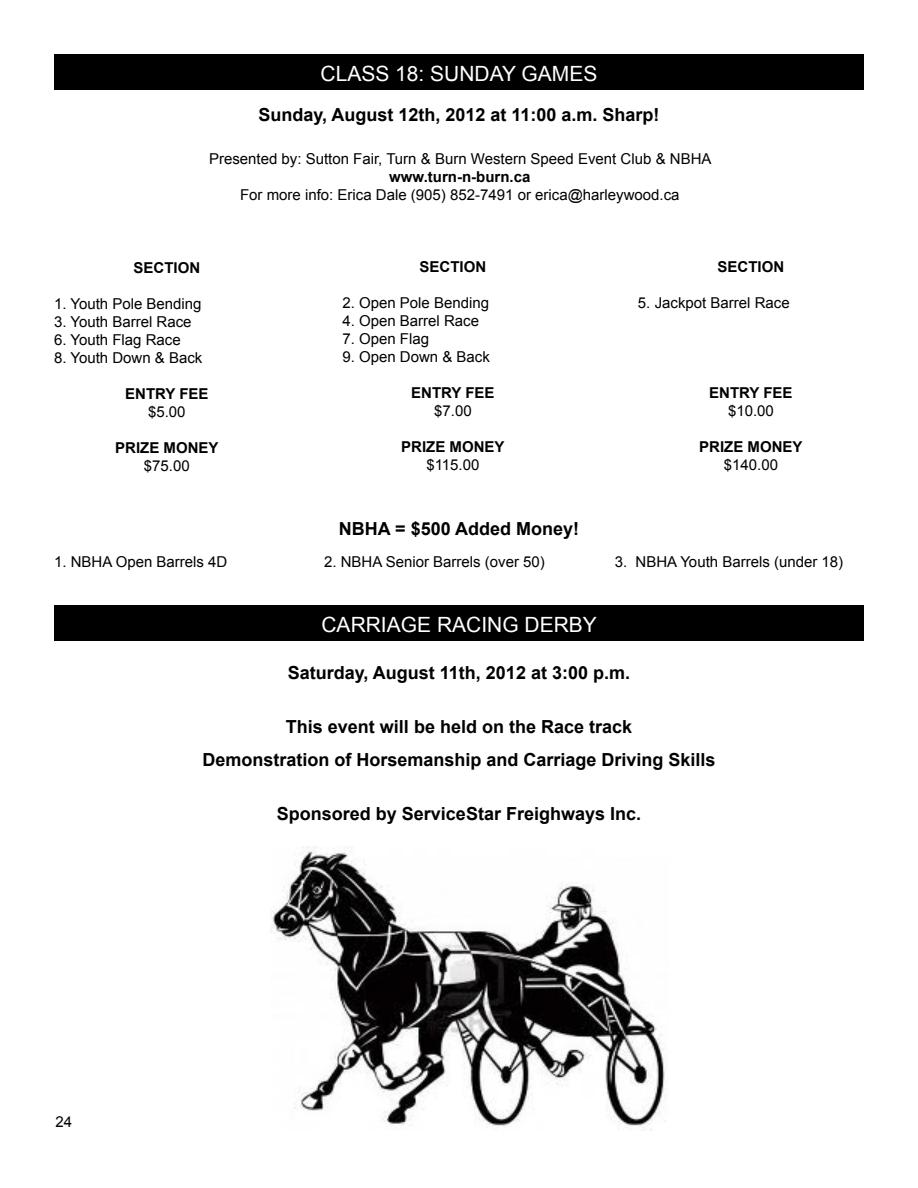
<style>
.page{position:relative;width:918px;height:1188px;background:#fff}
.page>*{position:absolute;margin:0;border:0;box-sizing:border-box;transform-origin:0 0}
.t1{font:21px "Arial";color:#fff}
.t2{font:700 18px/32.4px "Arial";color:#000;text-align:center}
.t3{font:15px "Arial";color:#000}
.t4{font:700 15px "Arial";color:#000}
</style>
<div class="page">
<div style="left:54px;top:605px;width:810px;height:35px;background:#000"></div>
<div style="left:54px;top:54px;width:810px;height:36px;background:#000"></div>
<img style="left:270px;top:846px;width:396px;height:285px">
<h1 class="t1" style="left:321px;top:60px;width:278px">CLASS 18: SUNDAY GAMES</h1>
<p class="t2" style="left:258px;top:99px;width:403px">Sunday, August 12th, 2012 at 11:00 a.m. Sharp!</p>
<p class="t3" style="left:209px;top:149px;width:504px">Presented by: Sutton Fair, Turn &amp; Burn Western Speed Event Club &amp; NBHA</p>
<p class="t4" style="left:389px;top:167px;width:143px">www.turn-n-burn.ca</p>
<p class="t3" style="left:240px;top:185px;width:441px">For more info: Erica Dale (905) 852-7491 or erica@harleywood.ca</p>
<p class="t4" style="left:134px;top:258px;width:68px">SECTION</p>
<p class="t3" style="left:54px;top:294px;width:149px">1. Youth Pole Bending</p>
<p class="t3" style="left:54px;top:312px;width:139px">3. Youth Barrel Race</p>
<p class="t3" style="left:54px;top:330px;width:128px">6. Youth Flag Race</p>
<p class="t3" style="left:54px;top:348px;width:150px">8. Youth Down &amp; Back</p>
<p class="t4" style="left:125px;top:384px;width:85px">ENTRY FEE</p>
<p class="t3" style="left:148px;top:402px;width:39px">$5.00</p>
<p class="t4" style="left:115px;top:438px;width:105px">PRIZE MONEY</p>
<p class="t3" style="left:144px;top:456px;width:47px">$75.00</p>
<p class="t4" style="left:420px;top:257px;width:68px">SECTION</p>
<p class="t3" style="left:342px;top:293px;width:148px">2. Open Pole Bending</p>
<p class="t3" style="left:342px;top:311px;width:138px">4. Open Barrel Race</p>
<p class="t3" style="left:342px;top:329px;width:88px">7. Open Flag</p>
<p class="t3" style="left:342px;top:347px;width:149px">9. Open Down &amp; Back</p>
<p class="t4" style="left:411px;top:383px;width:85px">ENTRY FEE</p>
<p class="t3" style="left:434px;top:401px;width:39px">$7.00</p>
<p class="t4" style="left:401px;top:437px;width:105px">PRIZE MONEY</p>
<p class="t3" style="left:426px;top:455px;width:55px">$115.00</p>
<p class="t2" style="left:339px;top:513px;width:242px">NBHA = $500 Added Money!</p>
<p class="t4" style="left:718px;top:257px;width:68px">SECTION</p>
<p class="t3" style="left:638px;top:293px;width:153px">5. Jackpot Barrel Race</p>
<p class="t4" style="left:709px;top:383px;width:85px">ENTRY FEE</p>
<p class="t3" style="left:728px;top:401px;width:47px">$10.00</p>
<p class="t4" style="left:699px;top:437px;width:105px">PRIZE MONEY</p>
<p class="t3" style="left:724px;top:455px;width:56px">$140.00</p>
<p class="t3" style="left:54px;top:552px;width:175px">1. NBHA Open Barrels 4D</p>
<p class="t3" style="left:324px;top:552px;width:222px">2. NBHA Senior Barrels (over 50)</p>
<p class="t3" style="left:615px;top:552px;width:230px">3. NBHA Youth Barrels (under 18)</p>
<h1 class="t1" style="left:322px;top:611px;width:277px">CARRIAGE RACING DERBY</h1>
<p class="t2" style="left:288px;top:657px;width:344px">Saturday, August 11th, 2012 at 3:00 p.m.</p>
<p class="t3" style="left:56px;top:1112px;width:18px">24</p>
<p class="t2" style="left:202px;top:711px;width:515px">This event will be held on the Race track<br>Demonstration of Horsemanship and Carriage Driving Skills</p>
<p class="t2" style="left:277px;top:798px;width:366px">Sponsored by ServiceStar Freighways Inc.</p>
</div>
